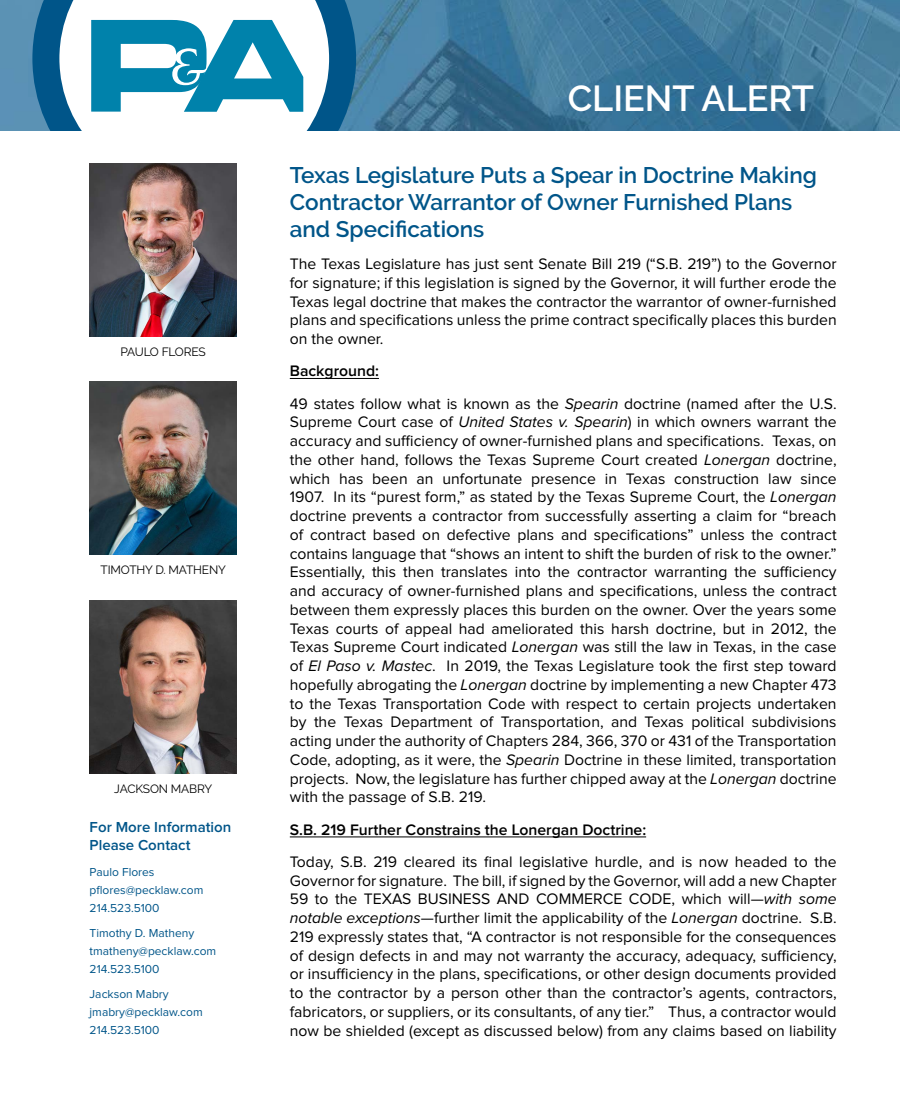
<style>
.page{position:relative;width:900px;height:1118px;background:#fff}
.page>*{position:absolute;margin:0;border:0;box-sizing:border-box;transform-origin:0 0}
.t1{font:600 36px "Raleway";color:#fff}
.t2{font:600 22.5px/27px "Raleway";color:#005589}
.t3{font:15.75px/18.8px "Proxima Nova";color:#000;text-align:justify}
.t4{font:600 15.75px "Proxima Nova";color:#000}
.t5{font:600 15px/18px "Proxima Nova";color:#005589}
.t6{font:12px/18px "Proxima Nova";color:#005589}
.t7{font:12px "Raleway";letter-spacing:-.015em;color:#000}
.s1{font-weight:600}
.s2{font-style:italic}
</style>
<div class="page">
<img style="left:0;top:0;width:900px;height:131px">
<svg style="left:32px;top:0;width:324px;height:131px"></svg>
<svg style="left:91px;top:20px;width:212px;height:92px"></svg>
<hr style="left:290px;top:378px;width:89px;height:1px;background:#000">
<hr style="left:290px;top:836px;width:356px;height:1px;background:#000">
<img style="left:90px;top:600px;width:146px;height:173px">
<img style="left:90px;top:164px;width:146px;height:172px">
<img style="left:90px;top:382px;width:146px;height:172px">
<p class="t7" style="left:120px;top:344px;width:87px">PAULO FLORES</p>
<p class="t7" style="left:101px;top:562px;width:127px">TIMOTHY D. MATHENY</p>
<p class="t7" style="left:114px;top:781px;width:99px">JACKSON MABRY</p>
<p class="t5" style="left:90px;top:818px;width:143px">For More Information<br>Please Contact</p>
<p class="t6" style="left:90px;top:863px;width:115px">Paulo Flores pflores@pecklaw.com<br>214.523.5100</p>
<p class="t6" style="left:90px;top:924px;width:128px">Timothy D. Matheny tmatheny@pecklaw.com<br>214.523.5100</p>
<p class="t6" style="left:90px;top:985px;width:115px">Jackson Mabry jmabry@pecklaw.com<br>214.523.5100</p>
<h1 class="t1" style="left:568px;top:77px;width:248px">CLIENT ALERT</h1>
<h2 class="t2" style="left:290px;top:162px;width:529px">Texas Legislature Puts a Spear in Doctrine Making<br>Contractor Warrantor of Owner Furnished Plans and Specifications</h2>
<p class="t3" style="left:290px;top:255px;width:548px">The Texas Legislature has just sent Senate Bill 219 (“S.B. 219”) to the Governor for signature; if this legislation is signed by the Governor, it will further erode the Texas legal doctrine that makes the contractor the warrantor of owner-furnished plans and specifications unless the prime contract specifically places this burden on the owner.</p>
<p class="t3" style="left:290px;top:355px;width:548px;line-height:32.2px"><span class="s1">Background:<br></span>49 states follow what is known as the <span class="s2">Spearin</span> doctrine (named after the U.S.</p>
<p class="t3" style="left:290px;top:413px;width:548px">Supreme Court case of <span class="s2">United States v. Spearin</span>) in which owners warrant the accuracy and sufficiency of owner-furnished plans and specifications. Texas, on the other hand, follows the Texas Supreme Court created <span class="s2">Lonergan</span> doctrine, which has been an unfortunate presence in Texas construction law since 1907. In its “purest form,” as stated by the Texas Supreme Court, the <span class="s2">Lonergan </span>doctrine prevents a contractor from successfully asserting a claim for “breach of contract based on defective plans and specifications” unless the contract contains language that “shows an intent to shift the burden of risk to the owner.” Essentially, this then translates into the contractor warranting the sufficiency and accuracy of owner-furnished plans and specifications, unless the contract between them expressly places this burden on the owner. Over the years some Texas courts of appeal had ameliorated this harsh doctrine, but in 2012, the Texas Supreme Court indicated <span class="s2">Lonergan</span> was still the law in Texas, in the case of <span class="s2">El Paso v. Mastec</span>. In 2019, the Texas Legislature took the first step toward hopefully abrogating the <span class="s2">Lonergan</span> doctrine by implementing a new Chapter 473 to the Texas Transportation Code with respect to certain projects undertaken by the Texas Department of Transportation, and Texas political subdivisions acting under the authority of Chapters 284, 366, 370 or 431 of the Transportation Code, adopting, as it were, the <span class="s2">Spearin</span> Doctrine in these limited, transportation projects. Now, the legislature has further chipped away at the <span class="s2">Lonergan</span> doctrine with the passage of S.B. 219.</p>
<p class="t4" style="left:290px;top:820px;width:358px">S.B. 219 Further Constrains the Lonergan Doctrine:</p>
<p class="t3" style="left:290px;top:852px;width:548px">Today, S.B. 219 cleared its final legislative hurdle, and is now headed to the Governor for signature. The bill, if signed by the Governor, will add a new Chapter 59 to the TEXAS BUSINESS AND COMMERCE CODE, which will—<span class="s2">with some notable exceptions</span>—further limit the applicability of the <span class="s2">Lonergan</span> doctrine. S.B.<br>219 expressly states that, “A contractor is not responsible for the consequences of design defects in and may not warranty the accuracy, adequacy, sufficiency, or insufficiency in the plans, specifications, or other design documents provided to the contractor by a person other than the contractor’s agents, contractors, fabricators, or suppliers, or its consultants, of any tier.” Thus, a contractor would now be shielded (except as discussed below) from any claims based on liability</p>
</div>
